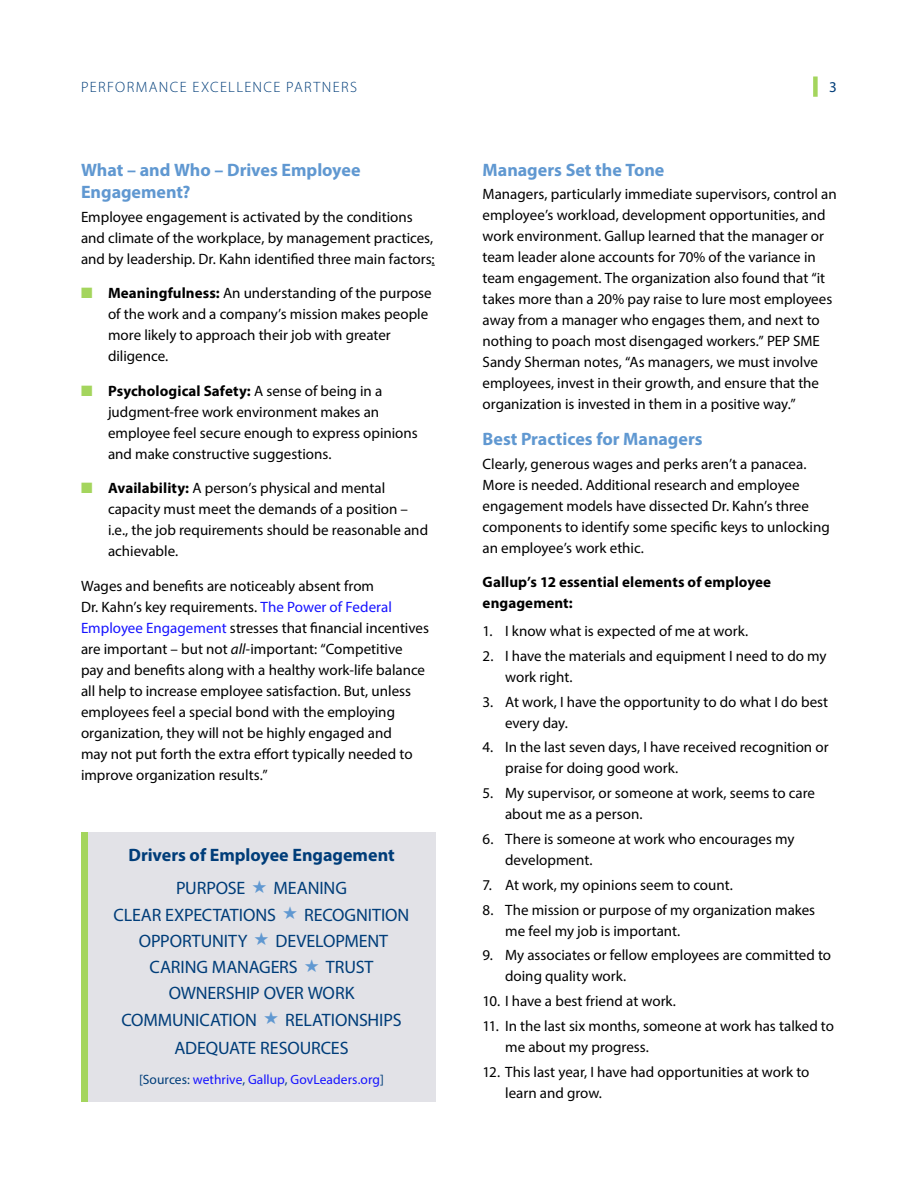
<style>
.page{position:relative;width:918px;height:1188px;background:#fff}
.page>*{position:absolute;margin:0;border:0;box-sizing:border-box;transform-origin:0 0}
.t1{font:18px "Myriad Pro";letter-spacing:-.005em;color:#003d79}
.Heading_2{font:700 18px/22.5px "Myriad Pro";color:#6098d1}
.Heading_2-2{font:700 18px "Myriad Pro";color:#003d79}
.Body_text{font:15px/21px "Myriad Pro";color:#000}
.Body_text-2{font:700 15px/21px "Myriad Pro";letter-spacing:.005em;color:#000}
.t2{font:300 15px "Myriad Pro";letter-spacing:.09em;color:#003d79}
.t3{font:15px "Myriad Pro";color:#003d79}
.t4{font:13.5px "Myriad Pro";letter-spacing:.005em;color:#1613ff}
.s1{font-weight:700}
.s2{color:#1613ff}
.s3{font-style:italic}
.s4{color:#6098d1}
.s5{color:#003d79}
</style>
<div class="page">
<div style="left:813px;top:76px;width:5px;height:21px;background:#a4d55d"></div>
<div style="left:81px;top:832px;width:354px;height:270px;background:#e2e2e7"></div>
<div style="left:81px;top:832px;width:7px;height:270px;background:#a4d55d"></div>
<p class="t2" style="left:81px;top:79px;width:277px">PERFORMANCE EXCELLENCE PARTNERS</p>
<p class="t3" style="left:829px;top:78px;width:9px">3</p>
<p class="Heading_2" style="left:81px;top:158px;width:281px">What – and Who – Drives Employee<br>Engagement?</p>
<p class="Body_text" style="left:81px;top:206px;width:355px">Employee engagement is activated by the conditions and climate of the workplace, by management practices, and by leadership. Dr. Kahn identified three main factors:</p>
<p class="Body_text" style="left:108px;top:282px;width:325px"><span class="s1">Meaningfulness:</span> An understanding of the purpose of the work and a company’s mission makes people more likely to approach their job with greater diligence.</p>
<p class="Body_text" style="left:108px;top:380px;width:311px"><span class="s1">Psychological Safety:</span> A sense of being in a judgment-free work environment makes an employee feel secure enough to express opinions and make constructive suggestions.</p>
<p class="Body_text" style="left:108px;top:477px;width:322px"><span class="s1">Availability:</span> A person’s physical and mental capacity must meet the demands of a position – i.e., the job requirements should be reasonable and achievable.</p>
<p class="Body_text" style="left:81px;top:575px;width:350px">Wages and benefits are noticeably absent from<br>Dr. Kahn’s key requirements. <span class="s2">The Power of Federal Employee Engagement</span> stresses that financial incentives are important – but not <span class="s3">all-</span>important: “Competitive pay and benefits along with a healthy work-life balance all help to increase employee satisfaction. But, unless employees feel a special bond with the employing organization, they will not be highly engaged and<br>may not put forth the extra effort typically needed to improve organization results.”</p>
<p class="Heading_2-2" style="left:128px;top:844px;width:268px">Drivers of Employee Engagement</p>
<p class="t1" style="left:176px;top:877px;width:172px">PURPOSE <span class="s4">★</span> MEANING</p>
<p class="t1" style="left:114px;top:904px;width:297px">CLEAR EXPECTATIONS <span class="s4">★</span> RECOGNITION</p>
<p class="t1" style="left:139px;top:930px;width:251px">OPPORTUNITY <span class="s4">★</span> DEVELOPMENT</p>
<p class="t1" style="left:150px;top:956px;width:225px">CARING MANAGERS <span class="s4">★</span> TRUST</p>
<p class="t1" style="left:169px;top:982px;width:187px">OWNERSHIP OVER WORK</p>
<p class="t1" style="left:121px;top:1009px;width:282px">COMMUNICATION <span class="s4">★</span> RELATIONSHIPS</p>
<p class="t1" style="left:175px;top:1037px;width:176px">ADEQUATE RESOURCES</p>
<p class="t4" style="left:139px;top:1071px;width:246px"><span class="s5">[Sources:</span> wethrive<span class="s5">,</span> Gallup<span class="s5">,</span> GovLeaders.org<span class="s5">]</span></p>
<p class="Heading_2" style="left:483px;top:158px;width:183px">Managers Set the Tone</p>
<p class="Body_text" style="left:483px;top:183px;width:356px">Managers, particularly immediate supervisors, control an employee’s workload, development opportunities, and work environment. Gallup learned that the manager or team leader alone accounts for 70% of the variance in team engagement. The organization also found that “it takes more than a 20% pay raise to lure most employees away from a manager who engages them, and next to nothing to poach most disengaged workers.” PEP SME Sandy Sherman notes, “As managers, we must involve employees, invest in their growth, and ensure that the organization is invested in them in a positive way.”</p>
<p class="Heading_2" style="left:483px;top:427px;width:222px">Best Practices for Managers</p>
<p class="Body_text" style="left:483px;top:453px;width:349px">Clearly, generous wages and perks aren’t a panacea.<br>More is needed. Additional research and employee engagement models have dissected Dr. Kahn’s three components to identify some specific keys to unlocking an employee’s work ethic.</p>
<p class="Body_text-2" style="left:483px;top:571px;width:290px">Gallup’s 12 essential elements of employee engagement:</p>
<p class="Body_text" style="left:483px;top:620px;width:267px">1. I know what is expected of me at work.</p>
<p class="Body_text" style="left:505px;top:645px;width:323px;text-indent:-22px">2. I have the materials and equipment I need to do my work right.</p>
<p class="Body_text" style="left:505px;top:691px;width:325px;text-indent:-22px">3. At work, I have the opportunity to do what I do best every day.</p>
<p class="Body_text" style="left:505px;top:737px;width:325px;text-indent:-22px">4. In the last seven days, I have received recognition or praise for doing good work.</p>
<p class="Body_text" style="left:505px;top:783px;width:312px;text-indent:-22px">5. My supervisor, or someone at work, seems to care about me as a person.</p>
<p class="Body_text" style="left:505px;top:828px;width:291px;text-indent:-22px">6. There is someone at work who encourages my development.</p>
<p class="Body_text" style="left:483px;top:874px;width:252px">7. At work, my opinions seem to count.</p>
<p class="Body_text" style="left:505px;top:899px;width:312px;text-indent:-22px">8. The mission or purpose of my organization makes me feel my job is important.</p>
<p class="Body_text" style="left:505px;top:945px;width:328px;text-indent:-22px">9. My associates or fellow employees are committed to doing quality work.</p>
<p class="Body_text" style="left:483px;top:990px;width:195px">10. I have a best friend at work.</p>
<p class="Body_text" style="left:505px;top:1015px;width:330px;text-indent:-22px">11. In the last six months, someone at work has talked to me about my progress.</p>
<p class="Body_text" style="left:505px;top:1061px;width:306px;text-indent:-22px">12. This last year, I have had opportunities at work to learn and grow.</p>
</div>
